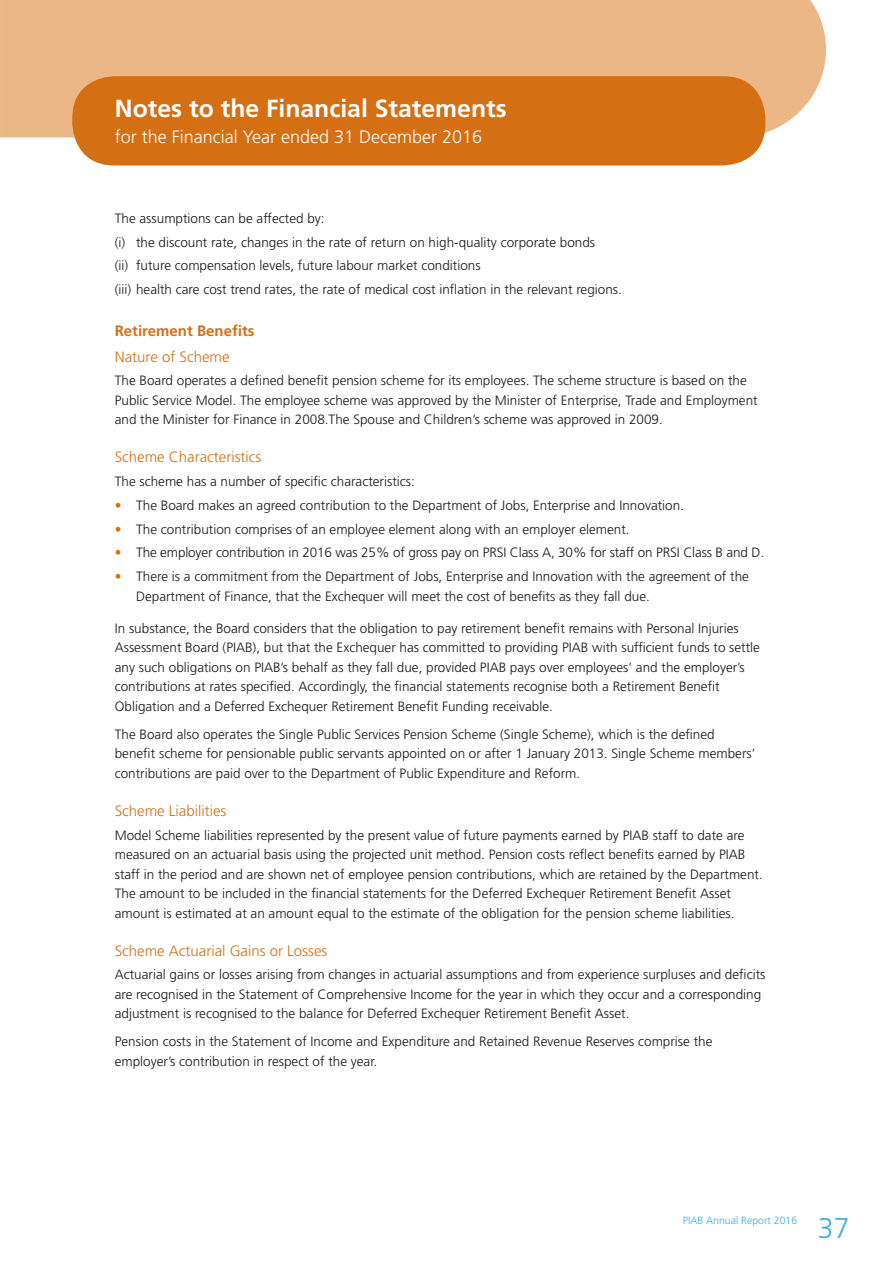
<style>
.page{position:relative;width:893px;height:1263px;background:#fff}
.page>*{position:absolute;margin:0;border:0;box-sizing:border-box;transform-origin:0 0}
.t1{font:300 28.5px "Frutiger LT Std";color:#3facde}
.SECTION_HEAD_SMALL{font:700 24.75px "Frutiger LT Std";color:#fff}
.SECTION_SUBHEAD{font:300 18px "Frutiger LT Std";color:#fff}
.H4_0B4{font:300 15px "Frutiger LT Std";color:#d56f14}
.t2{font:700 15px "Frutiger LT Std";color:#d56f14}
.Body__2{font:300 13.5px/19.5px "Frutiger LT Std";color:#1a171c}
.Bullet__1{font:300 13.5px "Frutiger LT Std";color:#1a171c}
.Bullet__3{font:300 13.5px/19.5px "Frutiger LT Std";color:#1a171c}
.Body_0-0__1{font:300 13.5px "Frutiger LT Std";color:#1a171c}
.t3{font:300 10.5px "Frutiger LT Std";color:#3facde}
.s1{color:#d56f14}
</style>
<div class="page">
<div style="left:0;top:0;width:826px;height:137px;background:#ecb786"></div>
<div style="left:72px;top:76px;width:693px;height:89px;background:#d56f14;border-radius:42px"></div>
<p class="SECTION_HEAD_SMALL" style="left:115px;top:94px;width:393px">Notes to the Financial Statements</p>
<p class="SECTION_SUBHEAD" style="left:115px;top:126px;width:369px">for the Financial Year ended 31 December 2016</p>
<p class="Body_0-0__1" style="left:115px;top:210px;width:211px">The assumptions can be affected by:</p>
<p class="Bullet__1" style="left:115px;top:234px;width:482px">(i) the discount rate, changes in the rate of return on high-quality corporate bonds</p>
<p class="Bullet__1" style="left:115px;top:258px;width:367px">(ii) future compensation levels, future labour market conditions</p>
<p class="Bullet__3" style="left:115px;top:280px;width:509px">(iii) health care cost trend rates, the rate of medical cost inflation in the relevant regions.</p>
<h3 class="t2" style="left:115px;top:322px;width:141px">Retirement Benefits</h3>
<p class="H4_0B4" style="left:115px;top:348px;width:116px">Nature of Scheme</p>
<p class="Body__2" style="left:115px;top:371px;width:644px">The Board operates a defined benefit pension scheme for its employees. The scheme structure is based on the<br>Public Service Model. The employee scheme was approved by the Minister of Enterprise, Trade and Employment and the Minister for Finance in 2008.The Spouse and Children’s scheme was approved in 2009.</p>
<h4 class="H4_0B4" style="left:115px;top:449px;width:148px">Scheme Characteristics</h4>
<p class="Body_0-0__1" style="left:115px;top:474px;width:302px">The scheme has a number of specific characteristics:</p>
<p class="Bullet__1" style="left:115px;top:497px;width:571px"><span class="s1">•</span> The Board makes an agreed contribution to the Department of Jobs, Enterprise and Innovation.</p>
<p class="Bullet__1" style="left:115px;top:521px;width:516px"><span class="s1">•</span> The contribution comprises of an employee element along with an employer element.</p>
<p class="Bullet__1" style="left:115px;top:545px;width:651px"><span class="s1">•</span> The employer contribution in 2016 was 25% of gross pay on PRSI Class A, 30% for staff on PRSI Class B and D.</p>
<p class="Bullet__3" style="left:136px;top:567px;width:614px;text-indent:-21px"><span class="s1">•</span> There is a commitment from the Department of Jobs, Enterprise and Innovation with the agreement of the<br>Department of Finance, that the Exchequer will meet the cost of benefits as they fall due.</p>
<p class="Body__2" style="left:115px;top:619px;width:647px">In substance, the Board considers that the obligation to pay retirement benefit remains with Personal Injuries Assessment Board (PIAB), but that the Exchequer has committed to providing PIAB with sufficient funds to settle any such obligations on PIAB’s behalf as they fall due, provided PIAB pays over employees’ and the employer’s contributions at rates specified. Accordingly, the financial statements recognise both a Retirement Benefit Obligation and a Deferred Exchequer Retirement Benefit Funding receivable.</p>
<p class="Body__2" style="left:115px;top:725px;width:642px">The Board also operates the Single Public Services Pension Scheme (Single Scheme), which is the defined benefit scheme for pensionable public servants appointed on or after 1 January 2013. Single Scheme members’ contributions are paid over to the Department of Public Expenditure and Reform.</p>
<h4 class="H4_0B4" style="left:115px;top:802px;width:113px">Scheme Liabilities</h4>
<p class="Body__2" style="left:115px;top:825px;width:649px">Model Scheme liabilities represented by the present value of future payments earned by PIAB staff to date are measured on an actuarial basis using the projected unit method. Pension costs reflect benefits earned by PIAB staff in the period and are shown net of employee pension contributions, which are retained by the Department.<br>The amount to be included in the financial statements for the Deferred Exchequer Retirement Benefit Asset amount is estimated at an amount equal to the estimate of the obligation for the pension scheme liabilities.</p>
<h4 class="H4_0B4" style="left:115px;top:942px;width:214px">Scheme Actuarial Gains or Losses</h4>
<p class="Body__2" style="left:115px;top:965px;width:652px">Actuarial gains or losses arising from changes in actuarial assumptions and from experience surpluses and deficits are recognised in the Statement of Comprehensive Income for the year in which they occur and a corresponding adjustment is recognised to the balance for Deferred Exchequer Retirement Benefit Asset.</p>
<p class="Body__2" style="left:115px;top:1032px;width:599px">Pension costs in the Statement of Income and Expenditure and Retained Revenue Reserves comprise the employer’s contribution in respect of the year.</p>
<p class="t3" style="left:683px;top:1214px;width:116px">PIAB Annual Report 2016</p>
<h1 class="t1" style="left:818px;top:1211px;width:33px">37</h1>
</div>
